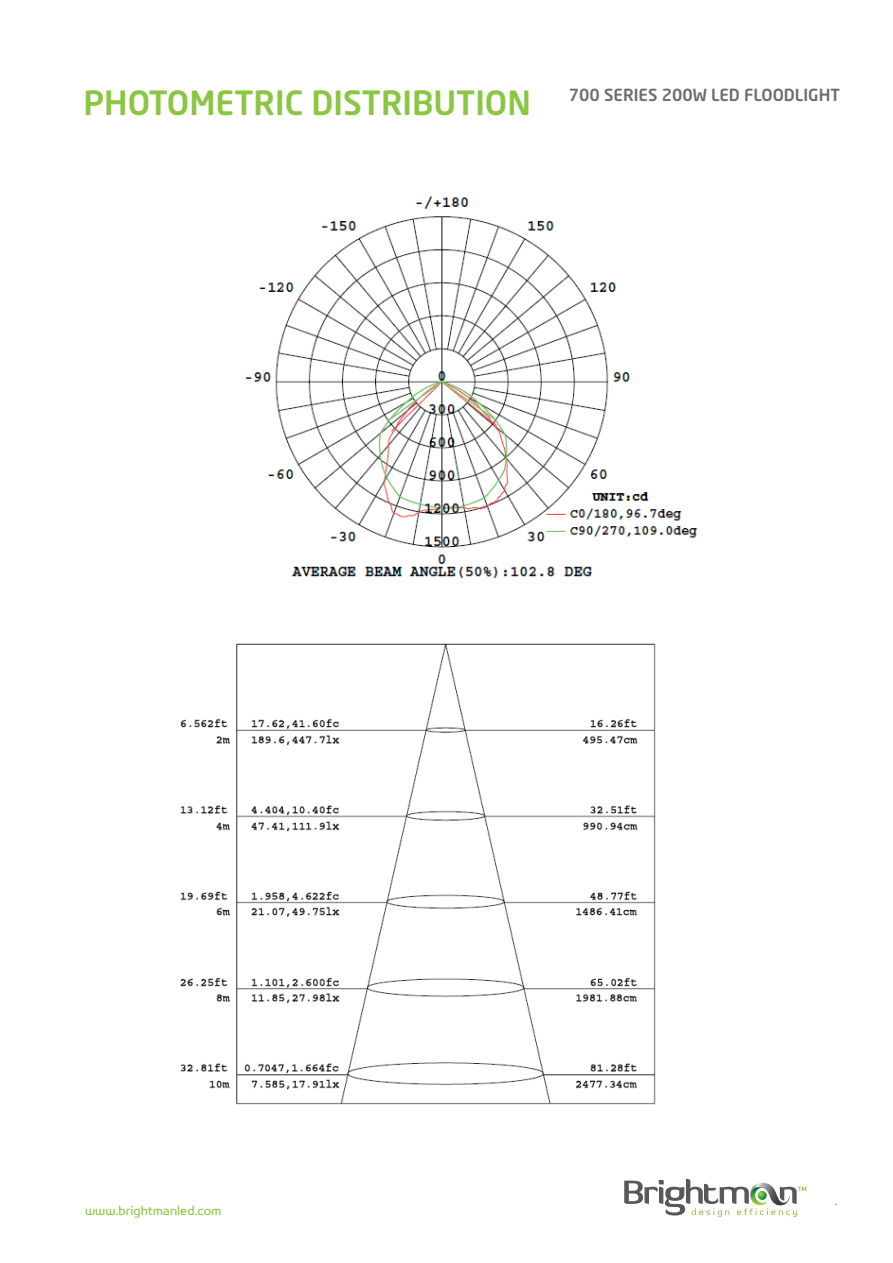
<style>
.page{position:relative;width:893px;height:1263px;background:#fff}
.page>*{position:absolute;margin:0;border:0;box-sizing:border-box;transform-origin:0 0}
.t1{font:500 33px "Neo Sans";color:#8bc642}
.t2{font:500 16.5px "Neo Sans";color:#6c6d70}
.t3{font:15px "Simian Display Orangutan";color:#8bc642}
.t4{font:300 12px "Gill Sans";color:#231f20}
</style>
<div class="page">
<svg style="left:624px;top:1179px;width:182px;height:38px"></svg>
<img style="left:245px;top:196px;width:453px;height:383px">
<img style="left:180px;top:643px;width:476px;height:462px">
<h1 class="t1" style="left:84px;top:82px;width:449px">PHOTOMETRIC DISTRIBUTION</h1>
<p class="t2" style="left:569px;top:85px;width:273px">700 SERIES 200W LED FLOODLIGHT</p>
<p class="t3" style="left:85px;top:1203px;width:138px">www.brightmanled.com</p>
<p class="t4" style="left:835px;top:1191px;width:4px">.</p>
</div>
